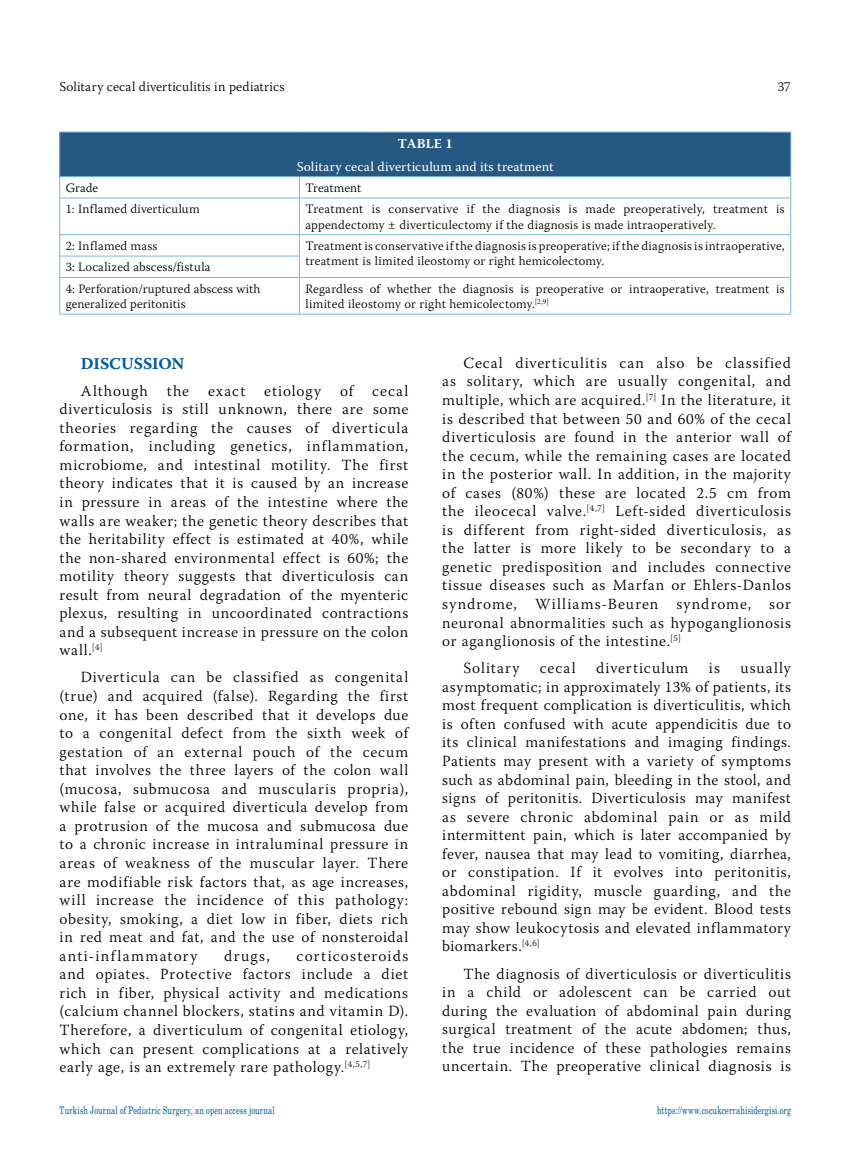
<style>
.page{position:relative;width:859px;height:1170px;background:#fff}
.page>*{position:absolute;margin:0;border:0;box-sizing:border-box;transform-origin:0 0}
.t1{font:16.5px "Warnock Pro Bold Capt";letter-spacing:-.005em;color:#005baa}
.t2{font:300 15.45px/18.6px "Warnock Pro";letter-spacing:.04em;color:#000;text-align:justify}
.t3{font:300 15.45px "Warnock Pro";letter-spacing:.07em;color:#000}
.t4{font:300 15.45px "Warnock Pro";letter-spacing:.075em;color:#000}
.t5{font:300 13.5px "Warnock Pro";letter-spacing:.015em;color:#000}
.t6{font:13.5px "Warnock Pro";letter-spacing:.015em;color:#fff}
.t7{font:700 13.5px "Warnock Pro";letter-spacing:.005em;color:#fff}
.t8{font:300 12.75px/15.3px "Warnock Pro";letter-spacing:.02em;color:#000}
.t9{font:300 12.75px "Warnock Pro";color:#000}
.t10{font:10.5px "Madison Tr";letter-spacing:.015em;color:#005baa}
</style>
<div class="page">
<div style="left:60px;top:132px;width:731px;height:44px;background:#255982"></div>
<hr style="left:60px;top:132px;width:239px;height:1px;background:#78b7e4">
<hr style="left:59px;top:132px;width:1px;height:44px;background:#78b7e4">
<hr style="left:299px;top:132px;width:492px;height:1px;background:#78b7e4">
<hr style="left:790px;top:132px;width:1px;height:44px;background:#78b7e4">
<hr style="left:60px;top:176px;width:239px;height:1px;background:#78b7e4">
<svg style="left:59px;top:177px;width:1px;height:21px"></svg>
<hr style="left:299px;top:176px;width:492px;height:1px;background:#78b7e4">
<svg style="left:299px;top:177px;width:1px;height:21px"></svg>
<svg style="left:790px;top:177px;width:1px;height:21px"></svg>
<hr style="left:60px;top:198px;width:239px;height:1px;background:#78b7e4">
<hr style="left:59px;top:198px;width:1px;height:36px;background:#78b7e4">
<hr style="left:299px;top:198px;width:492px;height:1px;background:#78b7e4">
<hr style="left:299px;top:198px;width:1px;height:36px;background:#78b7e4">
<hr style="left:790px;top:198px;width:1px;height:36px;background:#78b7e4">
<hr style="left:60px;top:234px;width:239px;height:1px;background:#78b7e4">
<hr style="left:299px;top:234px;width:492px;height:1px;background:#78b7e4">
<svg style="left:790px;top:235px;width:1px;height:42px"></svg>
<hr style="left:60px;top:256px;width:240px;height:1px;background:#78b7e4">
<svg style="left:59px;top:235px;width:1px;height:42px"></svg>
<svg style="left:299px;top:235px;width:1px;height:42px"></svg>
<hr style="left:60px;top:277px;width:239px;height:1px;background:#78b7e4">
<hr style="left:59px;top:277px;width:1px;height:37px;background:#78b7e4">
<hr style="left:299px;top:277px;width:492px;height:1px;background:#78b7e4">
<hr style="left:299px;top:277px;width:1px;height:37px;background:#78b7e4">
<hr style="left:790px;top:277px;width:1px;height:37px;background:#78b7e4">
<hr style="left:60px;top:314px;width:239px;height:1px;background:#78b7e4">
<hr style="left:299px;top:314px;width:492px;height:1px;background:#78b7e4">
<p class="t5" style="left:60px;top:78px;width:226px">Solitary cecal diverticulitis in pediatrics</p>
<p class="t5" style="left:778px;top:78px;width:15px">37</p>
<p class="t7" style="left:398px;top:135px;width:56px">TABLE 1</p>
<p class="t6" style="left:297px;top:158px;width:258px">Solitary cecal diverticulum and its treatment</p>
<p class="t8" style="left:66px;top:180px;width:34px">Grade</p>
<p class="t9" style="left:305px;top:180px;width:58px">Treatment</p>
<p class="t8" style="left:66px;top:201px;width:135px">1: Inflamed diverticulum</p>
<p class="t8" style="left:305px;top:201px;width:481px">Treatment is conservative if the diagnosis is made preoperatively, treatment is appendectomy ± diverticulectomy if the diagnosis is made intraoperatively.</p>
<p class="t8" style="left:66px;top:238px;width:93px">2: Inflamed mass</p>
<p class="t8" style="left:305px;top:238px;width:481px">Treatment is conservative if the diagnosis is preoperative; if the diagnosis is intraoperative, treatment is limited ileostomy or right hemicolectomy.</p>
<p class="t8" style="left:66px;top:256px;width:196px;line-height:21.3px">3: Localized abscess/fistula<br>4: Perforation/ruptured abscess with</p>
<p class="t8" style="left:66px;top:296px;width:121px">generalized peritonitis</p>
<p class="t8" style="left:305px;top:281px;width:481px">Regardless of whether the diagnosis is preoperative or intraoperative, treatment is limited ileostomy or right hemicolectomy.<sup>[2,9]</sup></p>
<p class="t1" style="left:81px;top:353px;width:105px">DISCUSSION</p>
<p class="t2" style="left:60px;top:381px;width:350px;text-indent:21px">Although the exact etiology of cecal diverticulosis is still unknown, there are some theories regarding the causes of diverticula formation, including genetics, inflammation, microbiome, and intestinal motility. The first theory indicates that it is caused by an increase in pressure in areas of the intestine where the walls are weaker; the genetic theory describes that the heritability effect is estimated at 40%, while the non-shared environmental effect is 60%; the motility theory suggests that diverticulosis can result from neural degradation of the myenteric plexus, resulting in uncoordinated contractions and a subsequent increase in pressure on the colon wall.<sup>[4]</sup></p>
<p class="t2" style="left:60px;top:667px;width:350px;text-indent:21px">Diverticula can be classified as congenital (true) and acquired (false). Regarding the first one, it has been described that it develops due to a congenital defect from the sixth week of gestation of an external pouch of the cecum that involves the three layers of the colon wall (mucosa, submucosa and muscularis propria), while false or acquired diverticula develop from a protrusion of the mucosa and submucosa due to a chronic increase in intraluminal pressure in areas of weakness of the muscular layer. There are modifiable risk factors that, as age increases, will increase the incidence of this pathology: obesity, smoking, a diet low in fiber, diets rich in red meat and fat, and the use of nonsteroidal anti-inflammatory</p>
<p class="t2" style="left:60px;top:946px;width:350px;text-indent:237px">corticosteroids and opiates. Protective factors include a diet rich in fiber, physical activity and medications (calcium channel blockers, statins and vitamin D).<br>Therefore, a diverticulum of congenital etiology, which can present complications at a relatively early age, is an extremely rare pathology.<sup>[4,5,7]</sup></p>
<p class="t2" style="left:224px;top:946px;width:47px">drugs,</p>
<p class="t2" style="left:442px;top:353px;width:350px;text-indent:21px">Cecal diverticulitis can also be classified as solitary, which are usually congenital, and multiple, which are acquired.<sup>[7]</sup> In the literature, it is described that between 50 and 60% of the cecal diverticulosis are found in the anterior wall of the cecum, while the remaining cases are located in the posterior wall. In addition, in the majority of cases (80%) these are located 2.5 cm from the ileocecal valve.<sup>[4,7]</sup> Left-sided diverticulosis is different from right-sided diverticulosis, as the latter is more likely to be secondary to a genetic predisposition and includes connective tissue diseases such as Marfan or Ehlers-Danlos syndrome, Williams-Beuren syndrome, sor neuronal abnormalities such as hypoganglionosis or aganglionosis of the intestine.<sup>[5]</sup></p>
<p class="t4" style="left:463px;top:658px;width:57px">Solitary</p>
<p class="t2" style="left:540px;top:658px;width:37px">cecal</p>
<p class="t3" style="left:596px;top:658px;width:94px">diverticulum</p>
<p class="t2" style="left:709px;top:658px;width:13px">is</p>
<p class="t2" style="left:442px;top:658px;width:350px;text-indent:298px">usually asymptomatic; in approximately 13% of patients, its most frequent complication is diverticulitis, which is often confused with acute appendicitis due to its clinical manifestations and imaging findings.<br>Patients may present with a variety of symptoms such as abdominal pain, bleeding in the stool, and signs of peritonitis. Diverticulosis may manifest as severe chronic abdominal pain or as mild intermittent pain, which is later accompanied by fever, nausea that may lead to vomiting, diarrhea, or constipation. If it evolves into peritonitis, abdominal rigidity, muscle guarding, and the positive rebound sign may be evident. Blood tests may show leukocytosis and elevated inflammatory biomarkers.<sup>[4,6]</sup></p>
<p class="t2" style="left:442px;top:963px;width:350px;text-indent:21px">The diagnosis of diverticulosis or diverticulitis in a child or adolescent can be carried out during the evaluation of abdominal pain during surgical treatment of the acute abdomen; thus, the true incidence of these pathologies remains uncertain. The preoperative clinical diagnosis is</p>
<p class="t10" style="left:60px;top:1103px;width:217px">Turkish Journal of Pediatric Surgery, an open access journal</p>
<p class="t10" style="left:657px;top:1103px;width:135px">https://www.cocukcerrahisidergisi.org</p>
</div>
